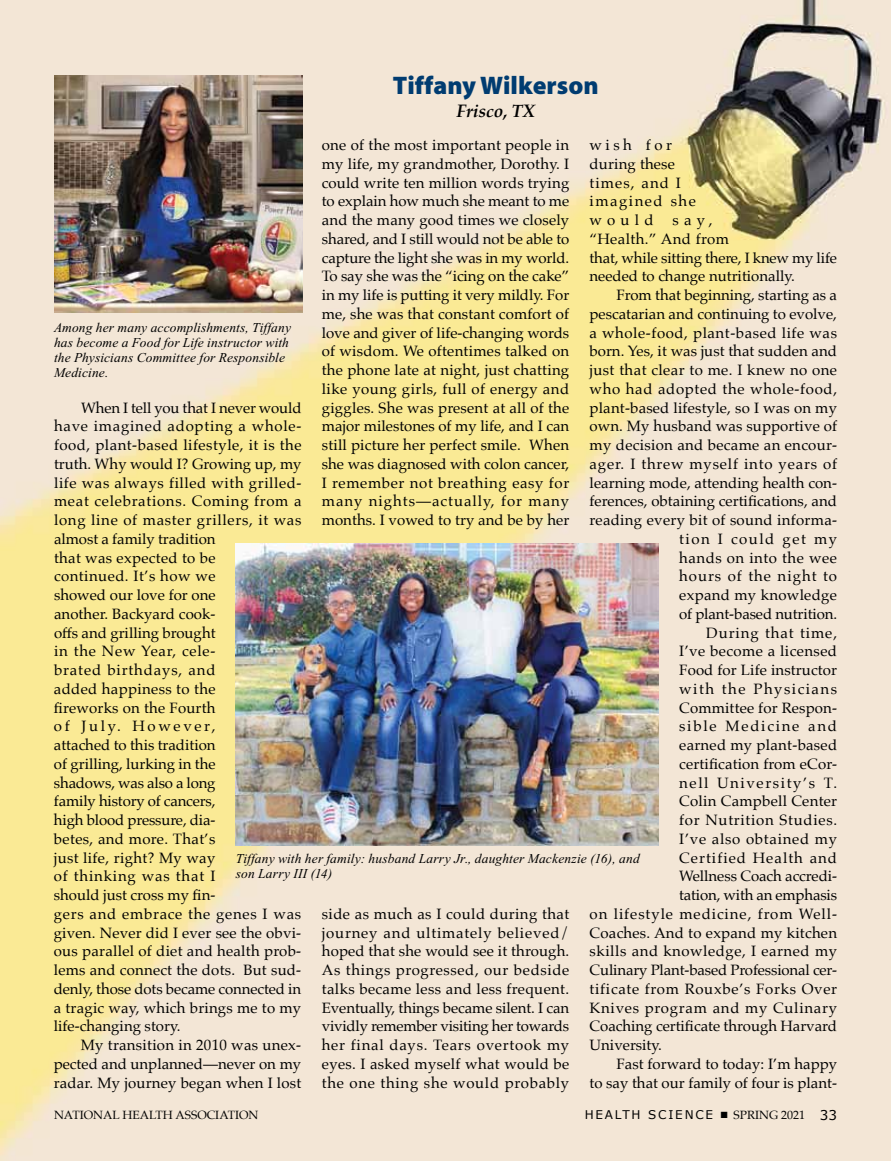
<style>
.page{position:relative;width:891px;height:1161px;background:#fff}
.page>*{position:absolute;margin:0;border:0;box-sizing:border-box;transform-origin:0 0}
.t1{font:25.5px "Myriad MM 830 600";letter-spacing:.06em;color:#003c71}
.t2{font:italic 700 18px "Palatino";color:#000;scale:.96 1}
.t3{font:15px/18.8px "Palatino";letter-spacing:.015em;color:#000;text-align:justify}
.t4{font:15px "Palatino";letter-spacing:.045em;color:#000}
.t5{font:15px "Palatino";letter-spacing:-.01em;color:#000}
.t6{font:15px "Palatino";letter-spacing:.035em;color:#000}
.t7{font:15px/18.8px "Palatino";letter-spacing:.1em;color:#000}
.t8{font:15px "Palatino";letter-spacing:.06em;color:#000}
.t9{font:15px "Palatino";letter-spacing:.055em;color:#000}
.t10{font:15px "Palatino";letter-spacing:-.005em;color:#000}
.t11{font:15px "Palatino";letter-spacing:.105em;color:#000}
.t12{font:15px "Palatino";letter-spacing:.07em;color:#000}
.t13{font:15px "Palatino";letter-spacing:.065em;color:#000}
.t14{font:15px "Palatino";letter-spacing:.095em;color:#000}
.t15{font:15px "Palatino";letter-spacing:.115em;color:#000}
.t16{font:italic 13.5px/15px "Times New Roman";letter-spacing:.01em;color:#000}
.t17{font:12px "Verdana";letter-spacing:.15em;color:#000}
.t18{font:12px "Palatino";color:#000}
.s1{font-family:"Palatino"}
.s2{font-size:13.5px}
</style>
<div class="page">
<img style="left:0;top:0;width:891px;height:1161px">
<img style="left:54px;top:75px;width:249px;height:238px">
<img style="left:236px;top:544px;width:423px;height:301px">
<h1 class="t1" style="left:393px;top:74px;width:206px">Tiffany Wilkerson</h1>
<p class="t2" style="left:457px;top:96px;width:83px">Frisco, TX</p>
<p class="t3" style="left:322px;top:135px;width:249px">one of the most important people in my life, my grandmother, Dorothy. I could write ten million words trying to explain how much she meant to me and the many good times we closely shared, and I still would not be able to capture the light she was in my world.<br>To say she was the “icing on the cake” in my life is putting it very mildly. For me, she was that constant comfort of love and giver of life-changing words of wisdom. We oftentimes talked on the phone late at night, just chatting like young girls, full of energy and giggles. She was present at all of the major milestones of my life, and I can still picture her perfect smile. When she was diagnosed with colon cancer, I remember not breathing easy for many nights—actually, for many months. I vowed to try and be by her</p>
<p class="t7" style="left:590px;top:135px;width:108px">wish for during these times, and I imagined she would</p>
<p class="t3" style="left:590px;top:210px;width:249px;text-align:left;text-indent:83px">say,<br>“Health.” And from<br>that, while sitting there, I knew my life needed to change nutritionally.</p>
<p class="t3" style="left:617px;top:285px;width:222px">From that beginning, starting as a</p>
<p class="t3" style="left:590px;top:304px;width:249px">pescatarian and continuing to evolve,</p>
<p class="t6" style="left:590px;top:320px;width:249px">a whole-food, plant-based life was</p>
<p class="t3" style="left:590px;top:342px;width:249px">born. Yes, it was just that sudden and</p>
<p class="t3" style="left:590px;top:360px;width:249px">just that clear to me. I knew no one</p>
<p class="t4" style="left:590px;top:376px;width:249px">who had adopted the whole-food,</p>
<p class="t3" style="left:590px;top:398px;width:249px">plant-based lifestyle, so I was on my</p>
<p class="t3" style="left:590px;top:417px;width:249px">own. My husband was supportive of</p>
<p class="t3" style="left:590px;top:435px;width:249px">my decision and became an encour-</p>
<p class="t9" style="left:590px;top:451px;width:249px">ager. I threw myself into years of</p>
<p class="t3" style="left:590px;top:473px;width:249px">learning mode, attending health con-</p>
<p class="t3" style="left:590px;top:492px;width:249px">ferences, obtaining certifications, and</p>
<p class="t3" style="left:590px;top:510px;width:249px">reading every bit of sound informa-</p>
<p class="t7" style="left:679px;top:529px;width:159px">tion I could get my</p>
<p class="t6" style="left:679px;top:545px;width:159px">hands on into the wee</p>
<p class="t13" style="left:679px;top:564px;width:159px">hours of the night to</p>
<p class="t3" style="left:679px;top:585px;width:159px">expand my knowledge</p>
<p class="t5" style="left:679px;top:601px;width:159px">of plant-based nutrition.</p>
<p class="t8" style="left:706px;top:620px;width:132px">During that time,</p>
<p class="t3" style="left:679px;top:642px;width:159px">I’ve become a licensed</p>
<p class="t3" style="left:679px;top:660px;width:159px">Food for Life instructor</p>
<p class="t14" style="left:679px;top:676px;width:159px">with the Physicians</p>
<p class="t3" style="left:679px;top:698px;width:159px">Committee for Respon-</p>
<p class="t15" style="left:679px;top:714px;width:159px">sible Medicine and</p>
<p class="t3" style="left:679px;top:735px;width:159px">earned my plant-based</p>
<p class="t3" style="left:679px;top:754px;width:159px">certification from eCor-</p>
<p class="t11" style="left:679px;top:770px;width:159px">nell University’s T.</p>
<p class="t3" style="left:679px;top:792px;width:159px">Colin Campbell Center</p>
<p class="t4" style="left:679px;top:807px;width:159px">for Nutrition Studies.</p>
<p class="t4" style="left:679px;top:826px;width:159px">I’ve also obtained my</p>
<p class="t12" style="left:679px;top:845px;width:159px">Certified Health and</p>
<p class="t10" style="left:679px;top:864px;width:159px">Wellness Coach accredi-</p>
<p class="t5" style="left:679px;top:882px;width:159px">tation, with an emphasis</p>
<p class="t8" style="left:590px;top:901px;width:249px">on lifestyle medicine, from Well-</p>
<p class="t3" style="left:590px;top:923px;width:249px">Coaches. And to expand my kitchen</p>
<p class="t6" style="left:590px;top:939px;width:249px">skills and knowledge, I earned my</p>
<p class="t5" style="left:590px;top:957px;width:249px">Culinary Plant-based Professional cer-</p>
<p class="t4" style="left:590px;top:976px;width:249px">tificate from Rouxbe’s Forks Over</p>
<p class="t4" style="left:590px;top:995px;width:249px">Knives program and my Culinary</p>
<p class="t3" style="left:590px;top:1017px;width:249px">Coaching certificate through Harvard</p>
<p class="t3" style="left:590px;top:1035px;width:74px">University.</p>
<p class="t3" style="left:617px;top:1054px;width:222px">Fast forward to today: I’m happy</p>
<p class="t3" style="left:590px;top:1073px;width:249px">to say that our family of four is plant-</p>
<p class="t16" style="left:54px;top:320px;width:239px">Among her many accomplishments, Tiffany has become a Food for Life instructor with the Physicians Committee for Responsible Medicine.</p>
<p class="t3" style="left:54px;top:398px;width:249px;text-align:left;text-indent:27px">When I tell you that I never would have imagined adopting a whole&shy;food, plant-based lifestyle, it is the truth. Why would I? Growing up, my life was always filled with grilled&shy;meat celebrations. Coming from a long line of master grillers, it was almost a family tradition<br>that was expected to be<br>continued. It’s how we<br>showed our love for one<br>another. Backyard cook-<br>offs and grilling brought<br>in the New Year, cele-<br>brated birthdays, and<br>added happiness to the<br>fireworks on the Fourth<br>of July. However,<br>attached to this tradition<br>of grilling, lurking in the<br>shadows, was also a long<br>family history of cancers,<br>high blood pressure, dia-<br>betes, and more. That’s<br>just life, right? My way<br>of thinking was that I<br>should just cross my fin-<br>gers and embrace the genes I was given. Never did I ever see the obvi&shy;ous parallel of diet and health prob&shy;lems and connect the dots. But sud&shy;denly, those dots became connected in a tragic way, which brings me to my life-changing story.</p>
<p class="t3" style="left:54px;top:1035px;width:249px;text-indent:27px">My transition in 2010 was unex&shy;pected and unplanned—never on my radar. My journey began when I lost</p>
<p class="t16" style="left:236px;top:852px;width:405px">Tiffany with her family: husband Larry Jr., daughter Mackenzie (16), and son Larry III (14)</p>
<p class="t3" style="left:322px;top:904px;width:249px">side as much as I could during that journey and ultimately believed/ hoped that she would see it through.<br>As things progressed, our bedside talks became less and less frequent.<br>Eventually, things became silent. I can vividly remember visiting her towards her final days. Tears overtook my eyes. I asked myself what would be the one thing she would probably</p>
<p class="t18" style="left:54px;top:1105px;width:206px">NATIONAL HEALTH ASSOCIATION</p>
<p class="t17" style="left:585px;top:1106px;width:254px">HEALTH SCIENCE ■ <span class="s1">SPRING2021</span> <span class="s2">33</span></p>
</div>
